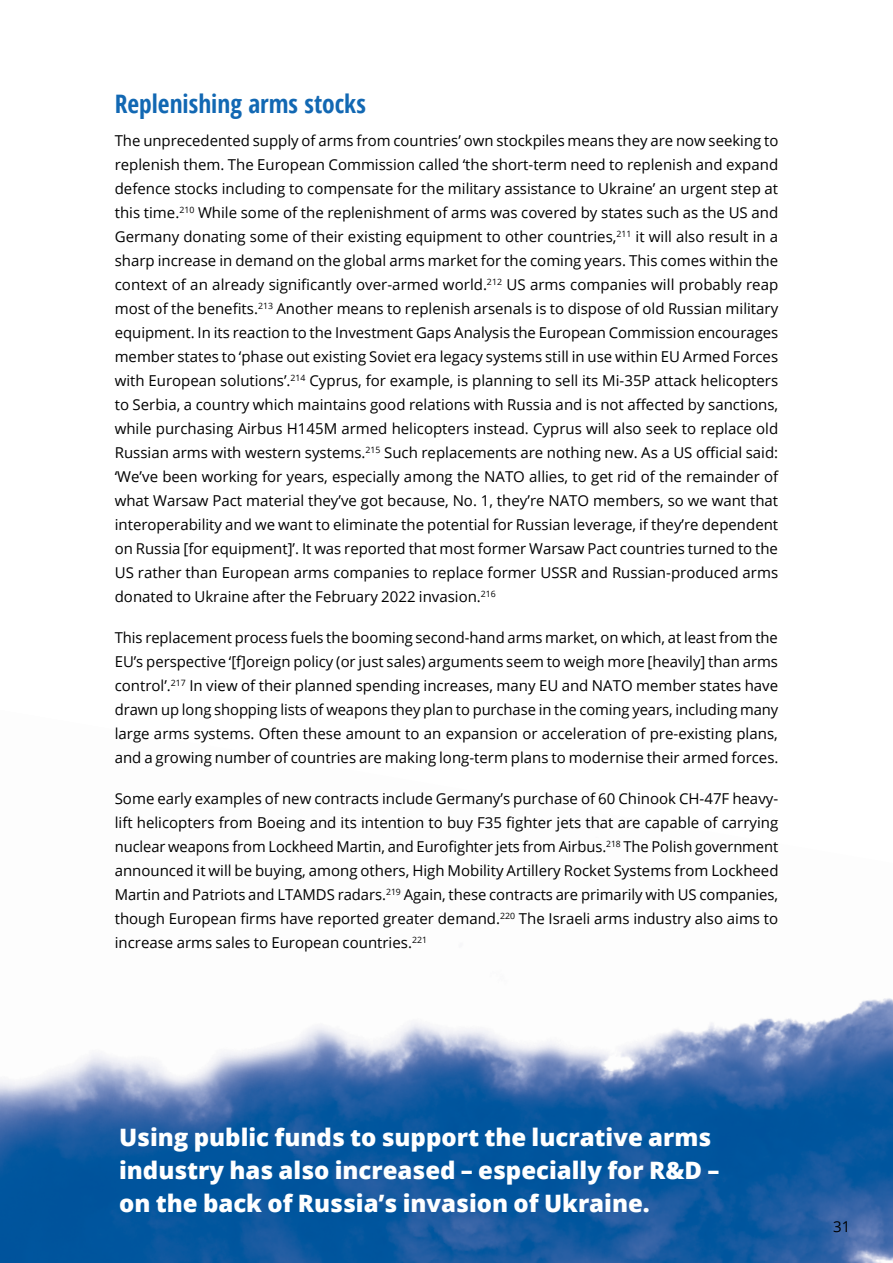
<style>
.page{position:relative;width:893px;height:1263px;background:#fff}
.page>*{position:absolute;margin:0;border:0;box-sizing:border-box;transform-origin:0 0}
.t1{font:700 condensed 25.5px "Open Sans";color:#1268b3}
.t2{font:800 24px/33px "Open Sans";color:#fff}
.t3{font:15px/24px "Open Sans";color:#000;text-align:justify}
</style>
<div class="page">
<img style="left:0;top:998px;width:893px;height:265px">
<h1 class="t1" style="left:115px;top:86px;width:253px">Replenishing arms stocks</h1>
<p class="t3" style="left:115px;top:128px;width:665px">The unprecedented supply of arms from countries’ own stockpiles means they are now seeking to replenish them. The European Commission called ‘the short-term need to replenish and expand defence stocks including to compensate for the military assistance to Ukraine’ an urgent step at this time.<sup>210</sup> While some of the replenishment of arms was covered by states such as the US and Germany donating some of their existing equipment to other countries,<sup>211</sup> it will also result in a sharp increase in demand on the global arms market for the coming years. This comes within the context of an already significantly over-armed world.<sup>212</sup> US arms companies will probably reap most of the benefits.<sup>213</sup> Another means to replenish arsenals is to dispose of old Russian military equipment. In its reaction to the Investment Gaps Analysis the European Commission encourages member states to ‘phase out existing Soviet era legacy systems still in use within EU Armed Forces with European solutions’.<sup>214</sup> Cyprus, for example, is planning to sell its Mi-35P attack helicopters to Serbia, a country which maintains good relations with Russia and is not affected by sanctions, while purchasing Airbus H145M armed helicopters instead. Cyprus will also seek to replace old Russian arms with western systems.<sup>215</sup> Such replacements are nothing new. As a US official said: ‘We’ve been working for years, especially among the NATO allies, to get rid of the remainder of what Warsaw Pact material they’ve got because, No. 1, they’re NATO members, so we want that interoperability and we want to eliminate the potential for Russian leverage, if they’re dependent on Russia [for equipment]’. It was reported that most former Warsaw Pact countries turned to the US rather than European arms companies to replace former USSR and Russian-produced arms donated to Ukraine after the February 2022 invasion.<sup>216</sup></p>
<p class="t3" style="left:115px;top:625px;width:665px">This replacement process fuels the booming second-hand arms market, on which, at least from the EU’s perspective ‘[f]oreign policy (or just sales) arguments seem to weigh more [heavily] than arms control’.<sup>217</sup> In view of their planned spending increases, many EU and NATO member states have drawn up long shopping lists of weapons they plan to purchase in the coming years, including many large arms systems. Often these amount to an expansion or acceleration of pre-existing plans, and a growing number of countries are making long-term plans to modernise their armed forces.</p>
<p class="t3" style="left:115px;top:786px;width:665px">Some early examples of new contracts include Germany’s purchase of 60 Chinook CH-47F heavy&shy;lift helicopters from Boeing and its intention to buy F35 fighter jets that are capable of carrying nuclear weapons from Lockheed Martin, and Eurofighter jets from Airbus.<sup>218</sup> The Polish government announced it will be buying, among others, High Mobility Artillery Rocket Systems from Lockheed Martin and Patriots and LTAMDS radars.<sup>219</sup> Again, these contracts are primarily with US companies, though European firms have reported greater demand.<sup>220</sup> The Israeli arms industry also aims to increase arms sales to European countries.<sup>221</sup></p>
<h2 class="t2" style="left:119px;top:1119px;width:602px">Using public funds to support the lucrative arms industry has also increased – especially for R&amp;D – on the back of Russia’s invasion of Ukraine.</h2>
<p class="t3" style="left:833px;top:1214px;width:19px">31</p>
</div>
